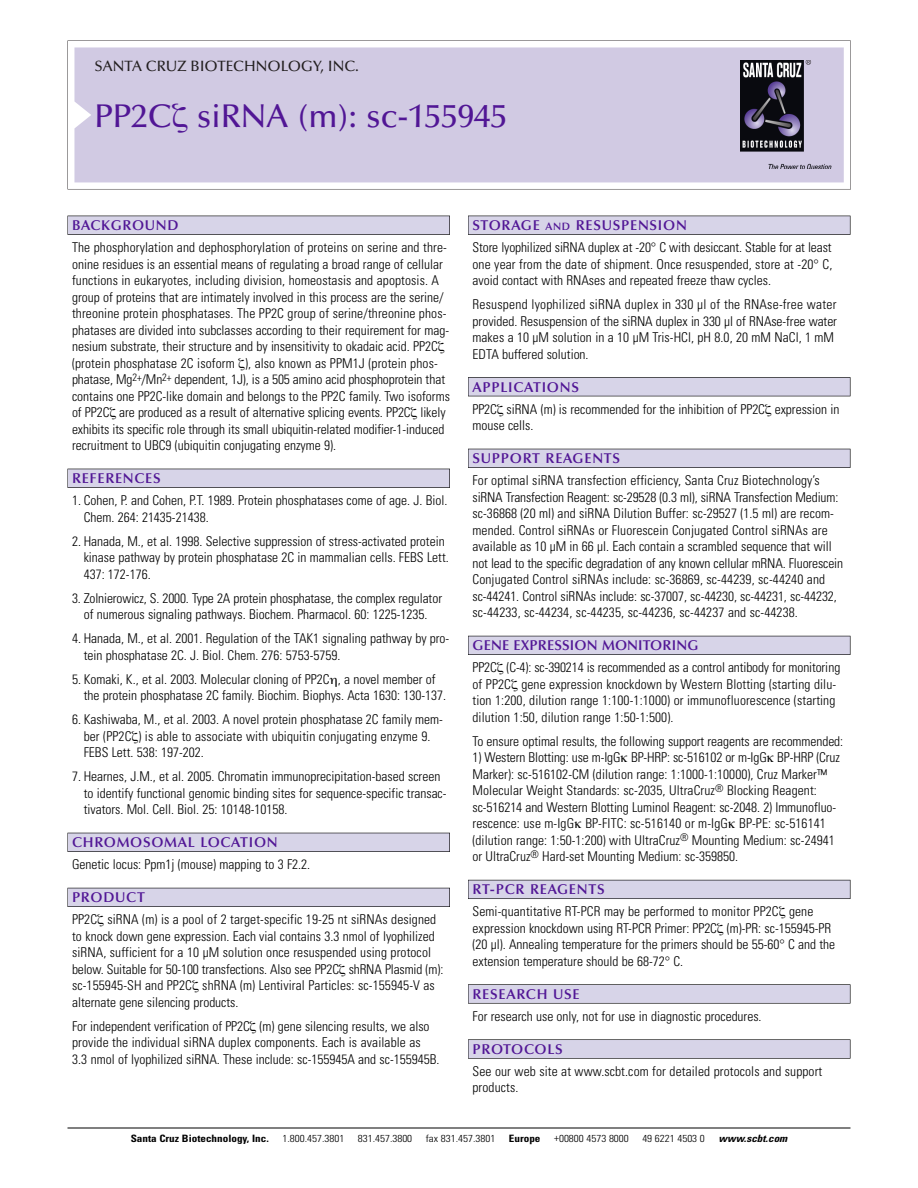
<style>
.page{position:relative;width:918px;height:1188px;background:#fff}
.page>*{position:absolute;margin:0;border:0;box-sizing:border-box;transform-origin:0 0}
.t1{font:500 33px "Optima";color:#511695}
.t2{font:500 15px "Optima";color:#231f20}
.t3{font:600 14.25px "Optima";letter-spacing:.05em;color:#511695}
.t4{font:600 14.25px "Optima";letter-spacing:.01em;color:#511695}
.t5{font:300 condensed 13.5px/16.5px "Univers";color:#000}
.t6{font:300 condensed 10.2px "Univers";color:#000;scale:1.1 1}
.t7{font:700 condensed 10.2px "Univers";color:#000;scale:1.1 1}
.t8{font:italic 700 condensed 10.2px "Univers";color:#000;scale:1.1 1}
.s1{font-size:10.65px}
</style>
<div class="page">
<svg style="left:74px;top:41px;width:777px;height:148px"></svg>
<div style="left:74px;top:47px;width:770px;height:135px;background:#d1cae3"></div>
<img style="left:741px;top:60px;width:90px;height:108px">
<div style="left:68px;top:216px;width:382px;height:19px;background:#535256"></div>
<div style="left:68px;top:216px;width:381px;height:18px;background:#d7d4e8"></div>
<div style="left:68px;top:469px;width:382px;height:19px;background:#525156"></div>
<div style="left:68px;top:469px;width:381px;height:18px;background:#d7d4e8"></div>
<div style="left:68px;top:833px;width:382px;height:19px;background:#515057"></div>
<div style="left:68px;top:833px;width:381px;height:18px;background:#d7d4e8"></div>
<div style="left:68px;top:888px;width:382px;height:19px;background:#535259"></div>
<div style="left:68px;top:888px;width:381px;height:18px;background:#d7d4e8"></div>
<div style="left:468px;top:216px;width:382px;height:19px;background:#535256"></div>
<div style="left:468px;top:216px;width:382px;height:18px;background:#d7d4e8"></div>
<div style="left:468px;top:377px;width:382px;height:19px;background:#515155"></div>
<div style="left:468px;top:378px;width:382px;height:18px;background:#d7d4e8"></div>
<div style="left:468px;top:449px;width:382px;height:19px;background:#515057"></div>
<div style="left:468px;top:449px;width:382px;height:18px;background:#d7d4e8"></div>
<div style="left:468px;top:636px;width:382px;height:19px;background:#535259"></div>
<div style="left:468px;top:636px;width:382px;height:18px;background:#d7d4e8"></div>
<div style="left:468px;top:880px;width:382px;height:19px;background:#595860"></div>
<div style="left:468px;top:880px;width:382px;height:18px;background:#d7d4e8"></div>
<div style="left:468px;top:984px;width:382px;height:20px;background:#676767"></div>
<div style="left:468px;top:985px;width:382px;height:18px;background:#d7d4e8"></div>
<div style="left:468px;top:1039px;width:382px;height:20px;background:#666"></div>
<div style="left:468px;top:1040px;width:382px;height:18px;background:#d7d4e8"></div>
<hr style="left:68px;top:1128px;width:782px;height:1px;background:#000">
<svg style="left:172px;top:104px;width:16px;height:29px"></svg>
<p class="t2" style="left:94px;top:60px;width:266px">SANTA CRUZ BIOTECHNOLOGY, INC.</p>
<p class="t1" style="left:94px;top:102px;width:414px">PP2C siRNA (m): sc-155945</p>
<p class="t3" style="left:72px;top:219px;width:108px">BACKGROUND</p>
<p class="t5" style="left:72px;top:240px;width:379px">The phosphorylation and dephosphorylation of proteins on serine and thre&shy;onine residues is an essential means of regulating a broad range of cellular functions in eukaryotes, including division, homeostasis and apoptosis. A group of proteins that are intimately involved in this process are the serine/ threonine protein phosphatases. The PP2C group of serine/threonine phos&shy;phatases are divided into subclasses according to their requirement for mag&shy;nesium substrate, their structure and by insensitivity to okadaic acid. PP2C (protein phosphatase 2C isoform ), also known as PPM1J (protein phos&shy;phatase, Mg<sup>2+</sup>/Mn<sup>2+</sup> dependent, 1J), is a 505 amino acid phosphoprotein that contains one PP2C-like domain and belongs to the PP2C family. Two isoforms of PP2C are produced as a result of alternative splicing events. PP2C likely exhibits its specific role through its small ubiquitin-related modifier-1-induced recruitment to UBC9 (ubiquitin conjugating enzyme 9).</p>
<p class="t3" style="left:72px;top:472px;width:90px">REFERENCES</p>
<p class="t5" style="left:84px;top:493px;width:365px;text-indent:-12px">1. Cohen, P. and Cohen, P.T. 1989. Protein phosphatases come of age. J. Biol.<br>Chem. 264: 21435-21438.</p>
<p class="t5" style="left:84px;top:534px;width:367px;text-indent:-12px">2. Hanada, M., et al. 1998. Selective suppression of stress-activated protein kinase pathway by protein phosphatase 2C in mammalian cells. FEBS Lett.<br>437: 172-176.</p>
<p class="t5" style="left:72px;top:591px;width:372px;text-align:center">3. Zolnierowicz, S. 2000. Type 2A protein phosphatase, the complex regulator of numerous signaling pathways. Biochem. Pharmacol. 60: 1225-1235.</p>
<p class="t5" style="left:84px;top:631px;width:367px;text-indent:-12px">4. Hanada, M., et al. 2001. Regulation of the TAK1 signaling pathway by pro&shy;tein phosphatase 2C. J. Biol. Chem. 276: 5753-5759.</p>
<p class="t5" style="left:84px;top:672px;width:364px;text-indent:-12px">5. Komaki, K., et al. 2003. Molecular cloning of PP2C , a novel member of the protein phosphatase 2C family. Biochim. Biophys. Acta 1630: 130-137.</p>
<p class="t5" style="left:84px;top:712px;width:361px;text-indent:-12px">6. Kashiwaba, M., et al. 2003. A novel protein phosphatase 2C family mem&shy;ber (PP2C ) is able to associate with ubiquitin conjugating enzyme 9.<br>FEBS Lett. 538: 197-202.</p>
<p class="t5" style="left:84px;top:769px;width:364px;text-indent:-12px">7. Hearnes, J.M., et al. 2005. Chromatin immunoprecipitation-based screen to identify functional genomic binding sites for sequence-specific transac&shy;tivators. Mol. Cell. Biol. 25: 10148-10158.</p>
<p class="t3" style="left:72px;top:836px;width:207px">CHROMOSOMAL LOCATION</p>
<p class="t5" style="left:72px;top:858px;width:240px">Genetic locus: Ppm1j (mouse) mapping to 3 F2.2.</p>
<p class="t3" style="left:72px;top:891px;width:74px">PRODUCT</p>
<p class="t5" style="left:72px;top:913px;width:373px">PP2C siRNA (m) is a pool of 2 target-specific 19-25 nt siRNAs designed to knock down gene expression. Each vial contains 3.3 nmol of lyophilized siRNA, sufficient for a 10 µM solution once resuspended using protocol below. Suitable for 50-100 transfections. Also see PP2C shRNA Plasmid (m): sc-155945-SH and PP2C shRNA (m) Lentiviral Particles: sc-155945-V as alternate gene silencing products.</p>
<p class="t5" style="left:72px;top:1019px;width:369px">For independent verification of PP2C (m) gene silencing results, we also provide the individual siRNA duplex components. Each is available as<br>3.3 nmol of lyophilized siRNA. These include: sc-155945A and sc-155945B.</p>
<p class="t3" style="left:473px;top:219px;width:216px">STORAGE <span class="s1">AND</span> RESUSPENSION</p>
<p class="t5" style="left:473px;top:240px;width:361px;text-align:justify">Store lyophilized siRNA duplex at -20° C with desiccant. Stable for at least one year from the date of shipment. Once resuspended, store at -20° C, avoid contact with RNAses and repeated freeze thaw cycles.</p>
<p class="t5" style="left:473px;top:297px;width:366px">Resuspend lyophilized siRNA duplex in 330 µl of the RNAse-free water provided. Resuspension of the siRNA duplex in 330 µl of RNAse-free water makes a 10 µM solution in a 10 µM Tris-HCl, pH 8.0, 20 mM NaCl, 1 mM EDTA buffered solution.</p>
<p class="t3" style="left:473px;top:381px;width:108px">APPLICATIONS</p>
<p class="t5" style="left:473px;top:402px;width:368px">PP2C siRNA (m) is recommended for the inhibition of PP2C expression in mouse cells.</p>
<p class="t3" style="left:473px;top:452px;width:149px">SUPPORT REAGENTS</p>
<p class="t5" style="left:473px;top:474px;width:372px">For optimal siRNA transfection efficiency, Santa Cruz Biotechnology’s siRNA Transfection Reagent: sc-29528 (0.3 ml), siRNA Transfection Medium: sc-36868 (20 ml) and siRNA Dilution Buffer: sc-29527 (1.5 ml) are recom&shy;mended. Control siRNAs or Fluorescein Conjugated Control siRNAs are available as 10 µM in 66 µl. Each contain a scrambled sequence that will not lead to the specific degradation of any known cellular mRNA. Fluorescein Conjugated Control siRNAs include: sc-36869, sc-44239, sc-44240 and sc-44241. Control siRNAs include: sc-37007, sc-44230, sc-44231, sc-44232, sc-44233, sc-44234, sc-44235, sc-44236, sc-44237 and sc-44238.</p>
<p class="t4" style="left:473px;top:639px;width:227px">GENE EXPRESSION MONITORING</p>
<p class="t5" style="left:473px;top:661px;width:369px">PP2C (C-4): sc-390214 is recommended as a control antibody for monitoring of PP2C gene expression knockdown by Western Blotting (starting dilu&shy;tion 1:200, dilution range 1:100-1:1000) or immunofluorescence (starting dilution 1:50, dilution range 1:50-1:500).</p>
<p class="t5" style="left:473px;top:734px;width:372px">To ensure optimal results, the following support reagents are recommended:</p>
<p class="t5" style="left:473px;top:751px;width:369px">1) Western Blotting: use m-IgG BP-HRP: sc-516102 or m-IgG BP-HRP (Cruz Marker): sc-516102-CM (dilution range: 1:1000-1:10000), Cruz Marker™ Molecular Weight Standards: sc-2035, UltraCruz<sup>®</sup> Blocking Reagent: sc-516214 and Western Blotting Luminol Reagent: sc-2048. 2) Immunofluo&shy;rescence: use m-IgG BP-FITC: sc-516140 or m-IgG BP-PE: sc-516141 (dilution range: 1:50-1:200) with UltraCruz<sup>®</sup> Mounting Medium: sc-24941 or UltraCruz<sup>®</sup> Hard-set Mounting Medium: sc-359850.</p>
<p class="t3" style="left:473px;top:883px;width:134px">RT-PCR REAGENTS</p>
<p class="t5" style="left:473px;top:905px;width:364px">Semi-quantitative RT-PCR may be performed to monitor PP2C gene expression knockdown using RT-PCR Primer: PP2C (m)-PR: sc-155945-PR (20 µl). Annealing temperature for the primers should be 55-60° C and the extension temperature should be 68-72° C.</p>
<p class="t3" style="left:473px;top:988px;width:109px">RESEARCH USE</p>
<p class="t5" style="left:473px;top:1009px;width:291px">For research use only, not for use in diagnostic procedures.</p>
<p class="t3" style="left:473px;top:1043px;width:92px">PROTOCOLS</p>
<p class="t5" style="left:473px;top:1064px;width:351px">See our web site at www.scbt.com for detailed protocols and support products.</p>
<p class="t7" style="left:131px;top:1135px;width:127px">Santa Cruz Biotechnology, Inc.</p>
<p class="t6" style="left:282px;top:1135px;width:58px">1.800.457.3801</p>
<p class="t6" style="left:358px;top:1135px;width:51px">831.457.3800</p>
<p class="t6" style="left:426px;top:1135px;width:65px">fax 831.457.3801</p>
<p class="t7" style="left:509px;top:1135px;width:30px">Europe</p>
<p class="t6" style="left:554px;top:1135px;width:69px">+00800 4573 8000</p>
<p class="t6" style="left:642px;top:1135px;width:58px">49 6221 4503 0</p>
<p class="t8" style="left:719px;top:1135px;width:66px">www.scbt.com</p>
</div>
